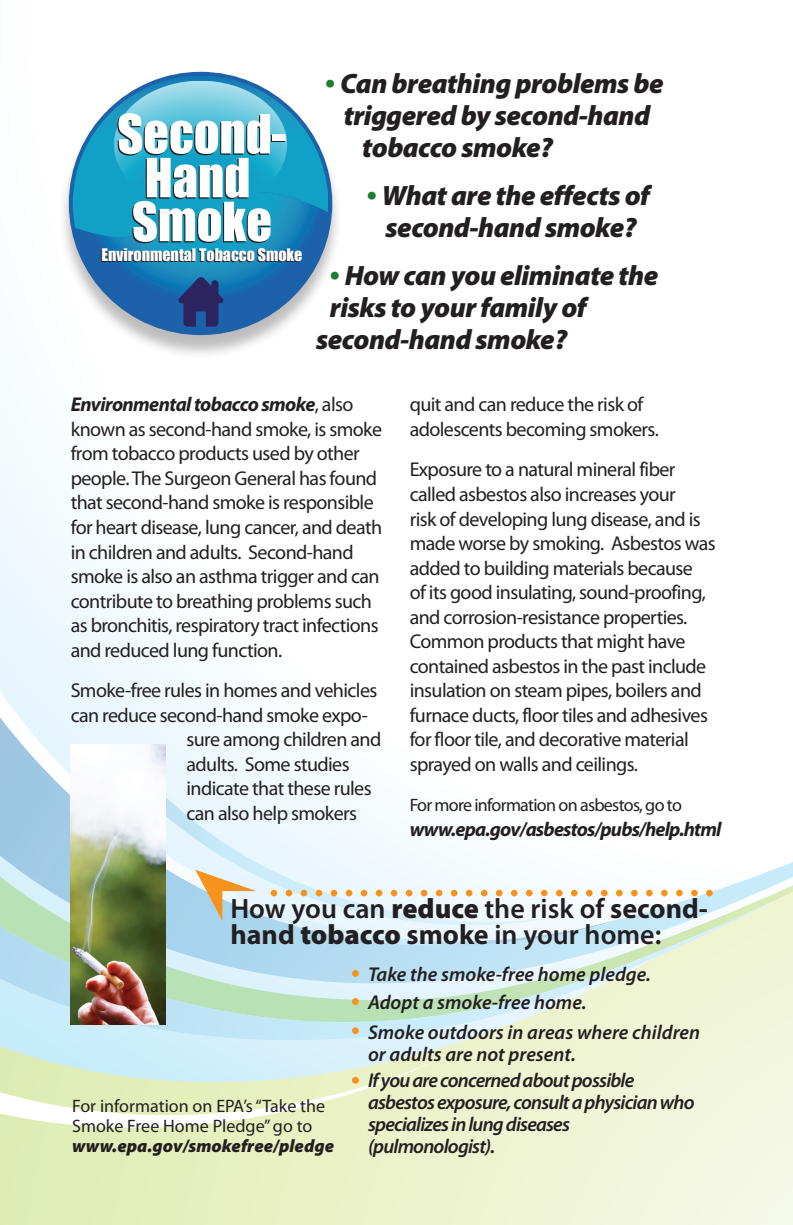
<style>
.page{position:relative;width:793px;height:1225px;background:#fff}
.page>*{position:absolute;margin:0;border:0;box-sizing:border-box;transform-origin:0 0}
.t1{font:60px "Times";color:#f7931d}
.Image{font:49.8px/43.8px "Impact";color:#fff}
.t2{font:italic 900 28px "Myriad Pro";letter-spacing:-.02em;color:#231f20}
.t3{font:600 28px "Myriad Pro";color:#231f20}
.t4{font:20px/24.6px "Myriad Pro";letter-spacing:-.03em;color:#231f20}
.t5{font:italic 600 20px/22px "Myriad Pro";letter-spacing:-.035em;color:#231f20}
.t6{font:italic 600 20px "Myriad Pro";color:#231f20}
.t7{font:italic 700 20px "Myriad Pro";letter-spacing:-.04em;color:#231f20}
.t8{font:18px "Myriad Pro";letter-spacing:-.01em;color:#231f20}
.t9{font:18px "Myriad Pro";letter-spacing:-.04em;color:#231f20}
.t10{font:italic 900 18px "Myriad Pro";color:#231f20}
.Image-2{font:15.8px "Impact";color:#fff}
.s1{color:#227d32}
.s2{font-weight:700;font-style:italic}
.s3{font-weight:900}
.s4{font-weight:700}
</style>
<div class="page">
<svg style="left:0;top:1073px;width:792px;height:151px;background:#edf3d2"></svg>
<svg style="left:705px;top:862px;width:87px;height:211px"></svg>
<svg style="left:0;top:662px;width:526px;height:232px"></svg>
<svg style="left:0;top:894px;width:786px;height:179px;background:#d5ece6"></svg>
<svg style="left:0;top:1058px;width:440px;height:117px;background:#e5f0cb"></svg>
<svg style="left:195px;top:869px;width:61px;height:51px;background:#d5d2c0"></svg>
<svg style="left:352px;top:969px;width:6px;height:7px"></svg>
<div style="left:58px;top:75px;width:285px;height:284px;background:#231f20;opacity:.3"></div>
<svg style="left:73px;top:76px;width:255px;height:162px"></svg>
<svg style="left:75px;top:81px;width:252px;height:250px;background:#44a2c7"></svg>
<svg style="left:352px;top:997px;width:6px;height:7px"></svg>
<svg style="left:352px;top:1027px;width:6px;height:6px"></svg>
<div style="left:352px;top:1076px;width:6px;height:7px;background:#f7931d;border-radius:50%"></div>
<img style="left:70px;top:743px;width:95px;height:281px">
<p class="Image" style="left:117px;top:111px;width:171px">Second-<br>Hand<br>Smoke</p>
<p class="Image-2" style="left:101px;top:242px;width:202px">Environmental Tobacco Smoke</p>
<p class="t2" style="left:325px;top:65px;width:340px"><span class="s1">•</span> Can breathing problems be</p>
<p class="t2" style="left:343px;top:97px;width:308px">triggered by second-hand</p>
<p class="t2" style="left:362px;top:129px;width:192px">tobacco smoke?</p>
<p class="t2" style="left:367px;top:177px;width:284px"><span class="s1">•</span> What are the effects of</p>
<p class="t2" style="left:385px;top:209px;width:252px">second-hand smoke?</p>
<p class="t2" style="left:330px;top:257px;width:330px"><span class="s1">•</span> How can you eliminate the</p>
<p class="t2" style="left:330px;top:289px;width:258px">risks to your family of</p>
<p class="t2" style="left:316px;top:321px;width:252px">second-hand smoke?</p>
<p class="t4" style="left:71px;top:392px;width:313px"><span class="s2">Environmental tobacco smoke</span>, also known as second-hand smoke, is smoke from tobacco products used by other people. The Surgeon General has found that second-hand smoke is responsible for heart disease, lung cancer, and death in children and adults. Second-hand smoke is also an asthma trigger and can contribute to breathing problems such as bronchitis, respiratory tract infections and reduced lung function.</p>
<p class="t4" style="left:71px;top:677px;width:308px">Smoke-free rules in homes and vehicles</p>
<p class="t4" style="left:71px;top:702px;width:298px">can reduce second-hand smoke expo-</p>
<p class="t4" style="left:186px;top:726px;width:196px">sure among children and</p>
<p class="t4" style="left:186px;top:751px;width:164px">adults. Some studies</p>
<p class="t4" style="left:186px;top:775px;width:186px">indicate that these rules</p>
<p class="t4" style="left:186px;top:800px;width:172px">can also help smokers</p>
<p class="t4" style="left:409px;top:392px;width:235px">quit and can reduce the risk of</p>
<p class="t4" style="left:409px;top:416px;width:250px">adolescents becoming smokers.</p>
<p class="t4" style="left:409px;top:457px;width:307px">Exposure to a natural mineral fiber called asbestos also increases your<br>risk of developing lung disease, and is made worse by smoking. Asbestos was added to building materials because<br>of its good insulating, sound-proofing, and corrosion-resistance properties.<br>Common products that might have contained asbestos in the past include insulation on steam pipes, boilers and furnace ducts, floor tiles and adhesives for floor tile, and decorative material sprayed on walls and ceilings.</p>
<p class="t9" style="left:409px;top:793px;width:273px">For more information on asbestos, go to</p>
<p class="t7" style="left:409px;top:815px;width:313px">www.epa.gov/asbestos/pubs/help.html</p>
<h1 class="t1" style="left:266px;top:841px;width:451px">..............................</h1>
<p class="t3" style="left:230px;top:890px;width:478px">How you can <span class="s3">reduce</span> the risk of <span class="s4">second-</span></p>
<p class="t3" style="left:230px;top:916px;width:432px"><span class="s4">hand</span> <span class="s3">tobacco</span> <span class="s4">smoke</span> in your home:</p>
<p class="t6" style="left:368px;top:961px;width:284px">Take the smoke-free home pledge.</p>
<p class="t6" style="left:368px;top:989px;width:220px">Adopt a smoke-free home.</p>
<p class="t6" style="left:368px;top:1019px;width:333px">Smoke outdoors in areas where children</p>
<p class="t6" style="left:368px;top:1041px;width:209px">or adults are not present.</p>
<p class="t5" style="left:368px;top:1068px;width:268px">If you are concerned about possible</p>
<p class="t5" style="left:368px;top:1090px;width:328px">asbestos exposure, consult a physician who specializes in lung diseases</p>
<p class="t5" style="left:368px;top:1134px;width:129px">(pulmonologist).</p>
<p class="t8" style="left:72px;top:1094px;width:254px">For information on EPA’s “Take the</p>
<p class="t8" style="left:72px;top:1114px;width:242px">Smoke Free Home Pledge” go to</p>
<p class="t10" style="left:72px;top:1134px;width:263px">www.epa.gov/smokefree/pledge</p>
</div>
